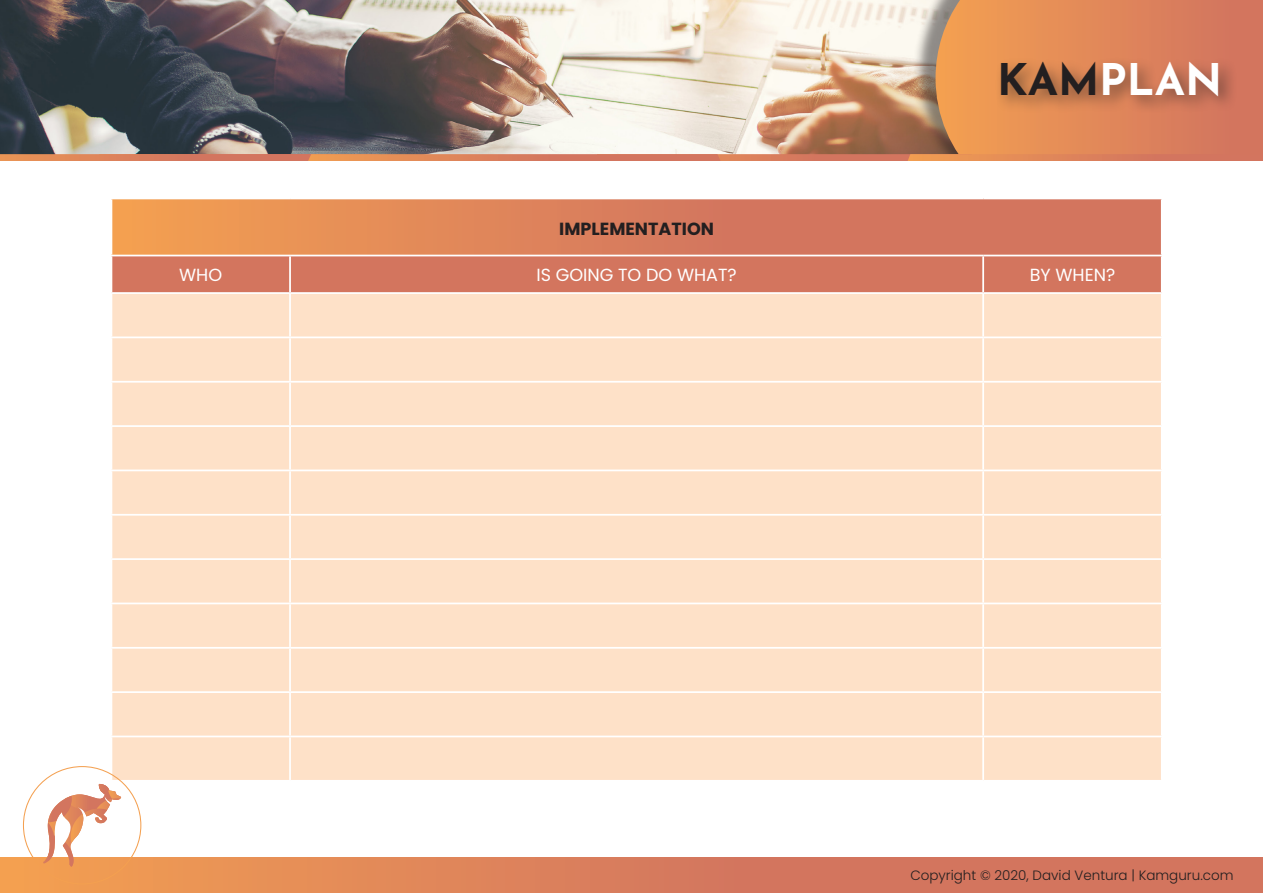
<style>
.page{position:relative;width:1263px;height:893px;background:#fff}
.page>*{position:absolute;margin:0;border:0;box-sizing:border-box;transform-origin:0 0}
.t1{font:100 43.5px "Josefin Sans";color:#fff}
.t2{font:17.55px "Poppins";color:#fff}
.t3{font:700 17.55px "Poppins";color:#231f20}
.t4{font:300 13.5px "Poppins";color:#231f20}
.s1{color:#231f20}
</style>
<div class="page">
<img style="left:0;top:0;width:913px;height:154px">
<div style="left:913px;top:0;width:350px;height:218px;background:#231f20;opacity:.5"></div>
<svg style="left:935px;top:0;width:328px;height:154px;background:#de8859"></svg>
<div style="left:994px;top:56px;width:244px;height:58px;background:#231f20;opacity:.5"></div>
<svg style="left:0;top:154px;width:1263px;height:8px;background:#df9070"></svg>
<div style="left:0;top:857px;width:1263px;height:36px;background:linear-gradient(to right,#ee9954,#cb6a61)"></div>
<div style="left:0;top:162px;width:1263px;height:144px;background:#fff"></div>
<svg style="left:112px;top:199px;width:1049px;height:56px;background:#dc835c"></svg>
<div style="left:112px;top:256px;width:1049px;height:36px;background:#d3755e"></div>
<div style="left:112px;top:294px;width:1049px;height:486px;background:#fee1c8"></div>
<hr style="left:289px;top:256px;width:2px;height:36px;background:#fff">
<hr style="left:982px;top:256px;width:2px;height:36px;background:#fff">
<hr style="left:289px;top:294px;width:2px;height:42px;background:#fff">
<hr style="left:982px;top:294px;width:2px;height:42px;background:#fff">
<hr style="left:111px;top:336px;width:179px;height:2px;background:#fff">
<hr style="left:290px;top:336px;width:693px;height:2px;background:#fff">
<hr style="left:289px;top:338px;width:2px;height:43px;background:#fff">
<hr style="left:983px;top:336px;width:180px;height:2px;background:#fff">
<hr style="left:982px;top:338px;width:2px;height:43px;background:#fff">
<hr style="left:111px;top:381px;width:179px;height:2px;background:#fff">
<hr style="left:290px;top:381px;width:693px;height:2px;background:#fff">
<hr style="left:289px;top:383px;width:2px;height:42px;background:#fff">
<hr style="left:983px;top:381px;width:180px;height:2px;background:#fff">
<hr style="left:982px;top:383px;width:2px;height:42px;background:#fff">
<hr style="left:111px;top:425px;width:179px;height:2px;background:#fff">
<hr style="left:290px;top:425px;width:693px;height:2px;background:#fff">
<hr style="left:289px;top:427px;width:2px;height:43px;background:#fff">
<hr style="left:983px;top:425px;width:180px;height:2px;background:#fff">
<hr style="left:982px;top:427px;width:2px;height:43px;background:#fff">
<hr style="left:111px;top:470px;width:179px;height:1px;background:#fff">
<hr style="left:290px;top:470px;width:693px;height:1px;background:#fff">
<hr style="left:289px;top:471px;width:2px;height:43px;background:#fff">
<hr style="left:983px;top:470px;width:180px;height:1px;background:#fff">
<hr style="left:982px;top:471px;width:2px;height:43px;background:#fff">
<hr style="left:111px;top:514px;width:179px;height:2px;background:#fff">
<hr style="left:290px;top:514px;width:693px;height:2px;background:#fff">
<hr style="left:289px;top:516px;width:2px;height:42px;background:#fff">
<hr style="left:983px;top:514px;width:180px;height:2px;background:#fff">
<hr style="left:982px;top:516px;width:2px;height:42px;background:#fff">
<hr style="left:111px;top:558px;width:179px;height:2px;background:#fff">
<hr style="left:290px;top:558px;width:693px;height:2px;background:#fff">
<hr style="left:289px;top:560px;width:2px;height:43px;background:#fff">
<hr style="left:983px;top:558px;width:180px;height:2px;background:#fff">
<hr style="left:982px;top:560px;width:2px;height:43px;background:#fff">
<hr style="left:111px;top:603px;width:179px;height:1px;background:#fff">
<hr style="left:290px;top:603px;width:693px;height:1px;background:#fff">
<hr style="left:289px;top:604px;width:2px;height:43px;background:#fff">
<hr style="left:983px;top:603px;width:180px;height:1px;background:#fff">
<hr style="left:982px;top:604px;width:2px;height:43px;background:#fff">
<hr style="left:111px;top:647px;width:179px;height:2px;background:#fff">
<hr style="left:290px;top:647px;width:693px;height:2px;background:#fff">
<hr style="left:289px;top:649px;width:2px;height:42px;background:#fff">
<hr style="left:983px;top:647px;width:180px;height:2px;background:#fff">
<hr style="left:982px;top:649px;width:2px;height:42px;background:#fff">
<hr style="left:111px;top:691px;width:179px;height:2px;background:#fff">
<hr style="left:290px;top:691px;width:693px;height:2px;background:#fff">
<hr style="left:289px;top:693px;width:2px;height:43px;background:#fff">
<hr style="left:983px;top:691px;width:180px;height:2px;background:#fff">
<hr style="left:982px;top:693px;width:2px;height:43px;background:#fff">
<hr style="left:111px;top:736px;width:179px;height:1px;background:#fff">
<hr style="left:290px;top:736px;width:693px;height:1px;background:#fff">
<hr style="left:289px;top:737px;width:2px;height:43px;background:#fff">
<hr style="left:983px;top:736px;width:180px;height:1px;background:#fff">
<hr style="left:982px;top:737px;width:2px;height:43px;background:#fff">
<svg style="left:43px;top:784px;width:78px;height:83px"></svg>
<p class="t3" style="left:559px;top:219px;width:156px">IMPLEMENTATION</p>
<p class="t1" style="left:997px;top:48px;width:227px"><span class="s1">KAM</span>PLAN</p>
<p class="t2" style="left:179px;top:265px;width:45px">WHO</p>
<p class="t2" style="left:536px;top:265px;width:202px">IS GOING TO DO WHAT?</p>
<p class="t2" style="left:1030px;top:265px;width:87px">BY WHEN?</p>
<p class="t4" style="left:910px;top:867px;width:325px">Copyright © 2020, David Ventura | Kamguru.com</p>
</div>
